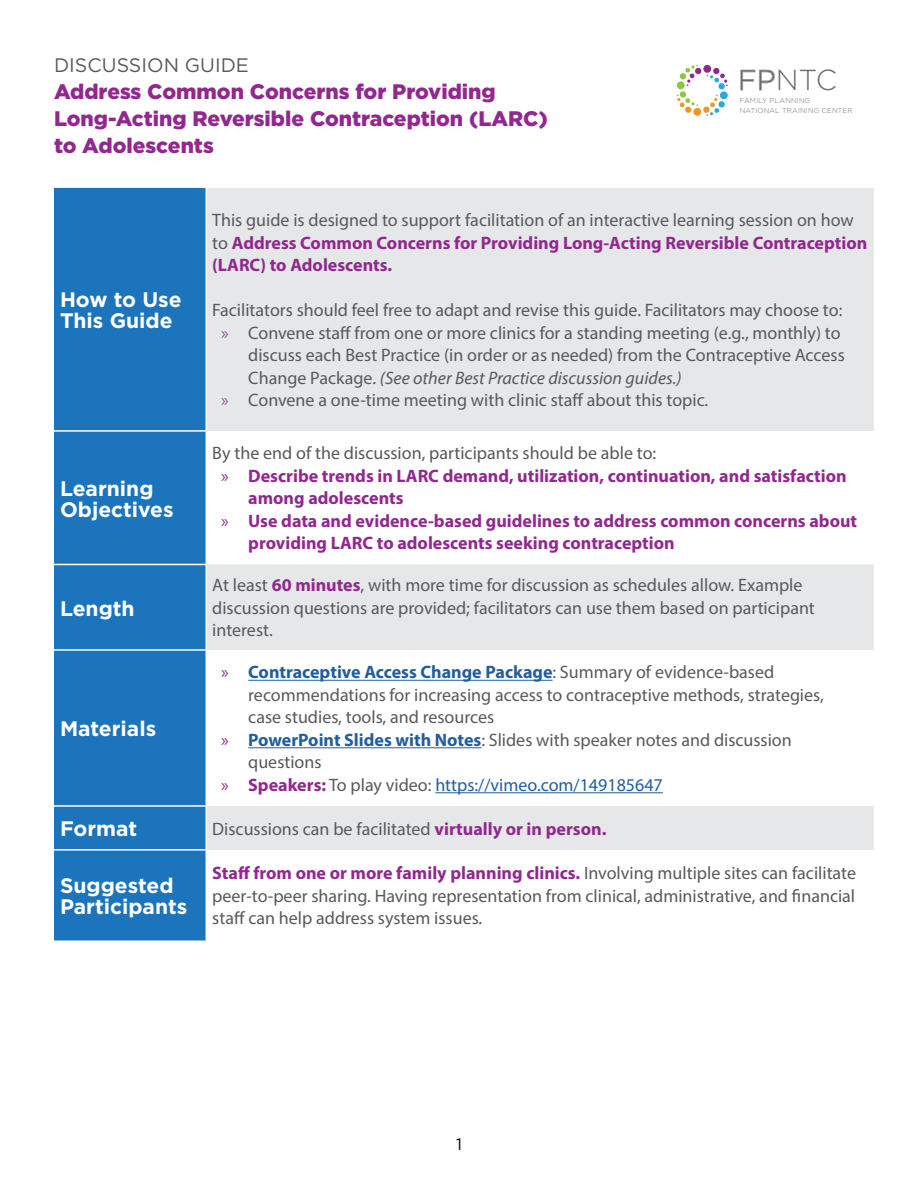
<style>
.page{position:relative;width:918px;height:1188px;background:#fff}
.page>*{position:absolute;margin:0;border:0;box-sizing:border-box;transform-origin:0 0}
.t1{font:300 28.95px "Gotham";color:#696b6d}
.t2{font:900 21px/27px "Gotham";color:#92278f}
.t3{font:700 21px/21px "Gotham";color:#fff}
.t4{font:19.5px "Gotham";color:#58595b}
.t5{font:18px/22.5px "Myriad Pro";color:#58595b}
.t6{font:700 18px/22.5px "Myriad Pro";color:#92278f}
.t7{font:700 18px "Myriad Pro";color:#215e9e}
.t8{font:italic 18px "Myriad Pro";color:#58595b}
.t9{font:18px "Myriad Pro";color:#215e9e}
.t10{font:16.5px "Gotham";color:#000}
.t11{font:300 7.2px/10.2px "Gotham";letter-spacing:.02em;color:#717272}
.s1{font-weight:400}
.s2{font-weight:400;color:#58595b}
.s3{color:#a154a1}
.s4{font-style:normal}
.s5{font-weight:700;color:#92278f}
.s6{font-weight:400;color:#92278f}
.s7{color:#92278f}
.s8{font-weight:700;color:#215e9e}
.s9{color:#58595b}
</style>
<div class="page">
<svg style="left:740px;top:70px;width:35px;height:20px"></svg>
<svg style="left:677px;top:65px;width:51px;height:51px"></svg>
<div style="left:54px;top:188px;width:152px;height:752px;background:#1c75bc"></div>
<svg style="left:207px;top:188px;width:667px;height:662px;fill:#e6e7e8"></svg>
<hr style="left:54px;top:430px;width:153px;height:2px;background:#fff">
<hr style="left:54px;top:564px;width:153px;height:1px;background:#fff">
<hr style="left:54px;top:649px;width:153px;height:2px;background:#fff">
<hr style="left:54px;top:805px;width:153px;height:2px;background:#fff">
<hr style="left:54px;top:849px;width:153px;height:2px;background:#fff">
<hr style="left:248px;top:680px;width:305px;height:1px;background:#215e9e">
<hr style="left:248px;top:747px;width:233px;height:1px;background:#215e9e">
<hr style="left:435px;top:792px;width:228px;height:1px;background:#215e9e">
<p class="t4" style="left:54px;top:53px;width:197px">DISCUSSION GUIDE</p>
<p class="t2" style="left:54px;top:78px;width:495px">Address Common Concerns for Providing<br>Long-Acting Reversible Contraception (LARC) to Adolescents</p>
<h1 class="t1" style="left:738px;top:62px;width:101px"><span class="s1">FP</span>NTC</h1>
<p class="t11" style="left:740px;top:95px;width:114px">FAMILY PLANNING<br>NATIONAL TRAINING CENTER</p>
<h2 class="t3" style="left:60px;top:289px;width:123px">How to Use<br>This Guide</h2>
<h3 class="t3" style="left:60px;top:478px;width:115px">Learning<br>Objectives</h3>
<h4 class="t3" style="left:60px;top:598px;width:76px">Length</h4>
<h5 class="t3" style="left:60px;top:718px;width:98px">Materials</h5>
<p class="t6" style="left:212px;top:208px;width:657px"><span class="s2">This guide is designed to support facilitation of an interactive learning session on how to</span> Address Common Concerns for Providing Long-Acting Reversible Contraception (LARC) to Adolescents.</p>
<p class="t5" style="left:212px;top:299px;width:632px">Facilitators should feel free to adapt and revise this guide. Facilitators may choose to:</p>
<p class="t5" style="left:221px;top:321px;width:621px"><span class="s3">»</span> Convene staff from one or more clinics for a standing meeting (e.g., monthly) to</p>
<p class="t5" style="left:248px;top:344px;width:598px">discuss each Best Practice (in order or as needed) from the Contraceptive Access</p>
<p class="t8" style="left:248px;top:367px;width:435px"><span class="s4">Change Package.</span> (See other Best Practice discussion guides.)</p>
<p class="t5" style="left:221px;top:389px;width:489px"><span class="s3">»</span> Convene a one-time meeting with clinic staff about this topic.</p>
<h4 class="t5" style="left:212px;top:442px;width:446px">By the end of the discussion, participants should be able to:</h4>
<h4 class="t6" style="left:221px;top:464px;width:627px"><span class="s1">»</span> Describe trends in LARC demand, utilization, continuation, and satisfaction</h4>
<h4 class="t6" style="left:248px;top:487px;width:157px">among adolescents</h4>
<h4 class="t6" style="left:221px;top:509px;width:637px"><span class="s1">»</span> Use data and evidence-based guidelines to address common concerns about</h4>
<h4 class="t6" style="left:248px;top:532px;width:428px">providing LARC to adolescents seeking contraception</h4>
<p class="t5" style="left:212px;top:574px;width:604px">At least <span class="s5">60 minutes</span>, with more time for discussion as schedules allow. Example discussion questions are provided; facilitators can use them based on participant interest.</p>
<p class="t7" style="left:221px;top:661px;width:555px"><span class="s6">»</span> Contraceptive Access Change Package<span class="s2">: Summary of evidence-based</span></p>
<p class="t5" style="left:248px;top:683px;width:577px">recommendations for increasing access to contraceptive methods, strategies,</p>
<p class="t5" style="left:248px;top:706px;width:247px">case studies, tools, and resources</p>
<p class="t5" style="left:221px;top:728px;width:572px"><span class="s7">»</span> <span class="s8">PowerPoint Slides with Notes</span>: Slides with speaker notes and discussion</p>
<p class="t5" style="left:248px;top:751px;width:75px">questions</p>
<p class="t9" style="left:221px;top:774px;width:443px"><span class="s7">»</span> <span class="s5">Speakers:</span> <span class="s9">To play video:</span> https://vimeo.com/149185647</p>
<h5 class="t3" style="left:60px;top:818px;width:79px">Format</h5>
<p class="t5" style="left:212px;top:817px;width:396px">Discussions can be facilitated <span class="s5">virtually or in person.</span></p>
<h6 class="t3" style="left:60px;top:875px;width:129px">Suggested<br>Participants</h6>
<p class="t5" style="left:212px;top:862px;width:645px;text-align:justify"><span class="s5">Staff from one or more family planning clinics.</span> Involving multiple sites can facilitate peer-to-peer sharing. Having representation from clinical, administrative, and financial staff can help address system issues.</p>
<p class="t10" style="left:456px;top:1134px;width:7px">1</p>
</div>
